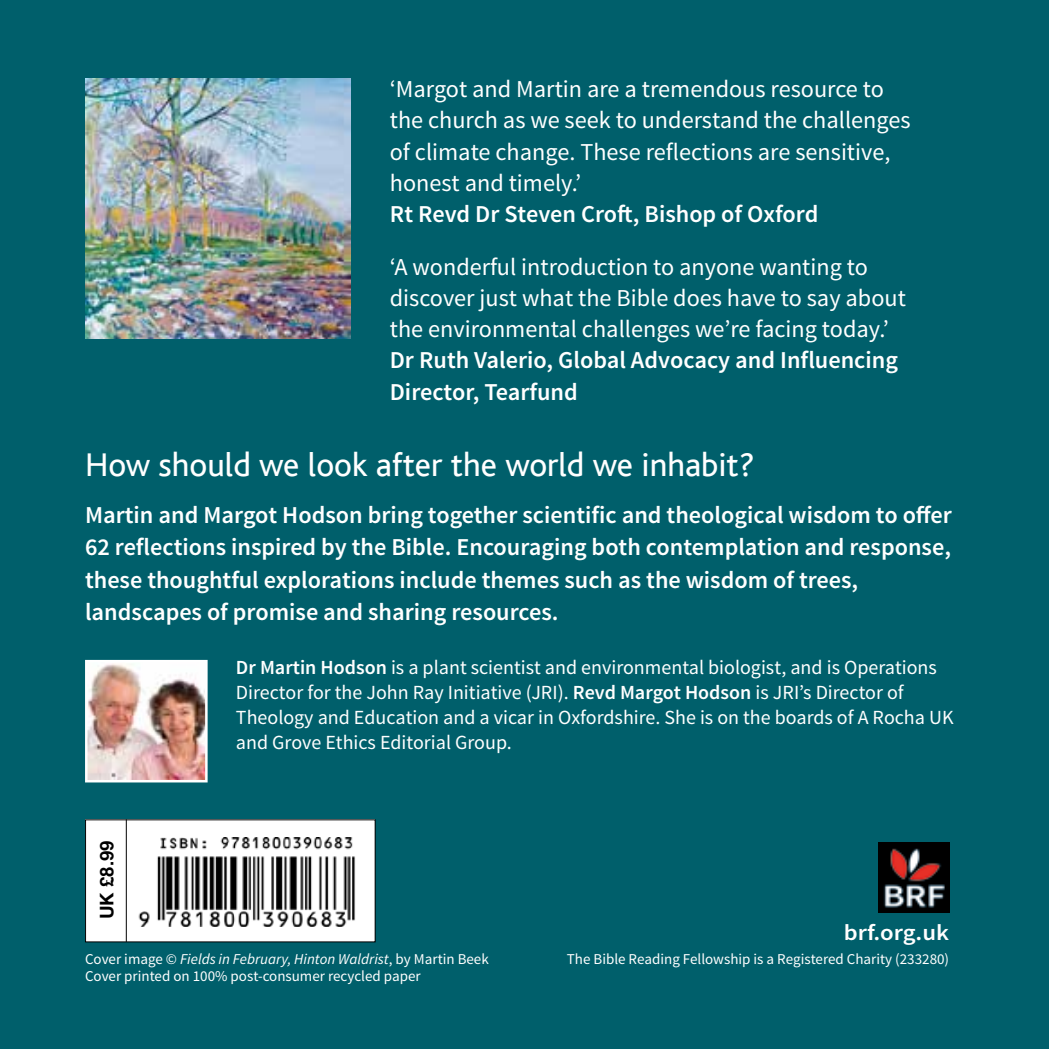
<style>
.page{position:relative;width:1049px;height:1049px;background:#005f6b}
.page>*{position:absolute;margin:0;border:0;box-sizing:border-box;transform-origin:0 0}
.t1{font:34.25px "Bliss";color:#fff}
.t2{font:600 24.25px/32.5px "Source Sans Pro";color:#fff}
.t3{font:24.25px/31.2px "Source Sans Pro";color:#fff}
.t4{font:600 22.5px "Source Sans Pro";color:#fff;scale:1.1 1}
.t5{font:20px/25px "Source Sans Pro";color:#fff}
.t6{font:700 18.75px "Helvetica";color:#000}
.t7{font:15px/17.5px "Source Sans Pro";color:#fff}
.s1{font-weight:600}
.s2{font-style:italic}
</style>
<div class="page">
<hr style="left:1048px;top:941px;width:1px;height:108px;background:#000">
<img style="left:85px;top:79px;width:266px;height:260px">
<div style="left:86px;top:820px;width:289px;height:122px;background:#fff"></div>
<img style="left:138px;top:837px;width:218px;height:89px">
<hr style="left:126px;top:819px;width:1px;height:123px;background:#000">
<img style="left:879px;top:842px;width:71px;height:71px">
<img style="left:88px;top:663px;width:117px;height:116px">
<div style="left:85px;top:660px;width:123px;height:122px;border:2px solid #fff"></div>
<p class="t3" style="left:390px;top:74px;width:522px">‘Margot and Martin are a tremendous resource to the church as we seek to understand the challenges of climate change. These reflections are sensitive, honest and timely.’</p>
<p class="t2" style="left:390px;top:198px;width:430px">Rt Revd Dr Steven Croft, Bishop of Oxford</p>
<p class="t3" style="left:390px;top:251px;width:518px">‘A wonderful introduction to anyone wanting to discover just what the Bible does have to say about the environmental challenges we’re facing today.’</p>
<p class="t2" style="left:390px;top:345px;width:510px;line-height:31.2px">Dr Ruth Valerio, Global Advocacy and Influencing<br>Director, Tearfund</p>
<h1 class="t1" style="left:85px;top:447px;width:671px">How should we look after the world we inhabit?</h1>
<p class="t2" style="left:85px;top:499px;width:868px">Martin and Margot Hodson bring together scientific and theological wisdom to offer 62 reflections inspired by the Bible. Encouraging both contemplation and response, these thoughtful explorations include themes such as the wisdom of trees, landscapes of promise and sharing resources.</p>
<p class="t5" style="left:236px;top:655px;width:719px"><span class="s1">Dr Martin Hodson</span> is a plant scientist and environmental biologist, and is Operations Director for the John Ray Initiative (JRI). <span class="s1">Revd Margot Hodson</span> is JRI’s Director of Theology and Education and a vicar in Oxfordshire. She is on the boards of A Rocha UK and Grove Ethics Editorial Group.</p>
<p class="t6" style="left:92px;top:919px;width:81px;rotate:-90deg">UK £8.99</p>
<p class="t7" style="left:85px;top:950px;width:405px">Cover image © <span class="s2">Fields in February, Hinton Waldrist</span>, by Martin Beek<br>Cover printed on 100% post-consumer recycled paper</p>
<p class="t4" style="left:844px;top:918px;width:97px">brf.org.uk</p>
<p class="t7" style="left:567px;top:950px;width:384px">The Bible Reading Fellowship is a Registered Charity (233280)</p>
</div>
